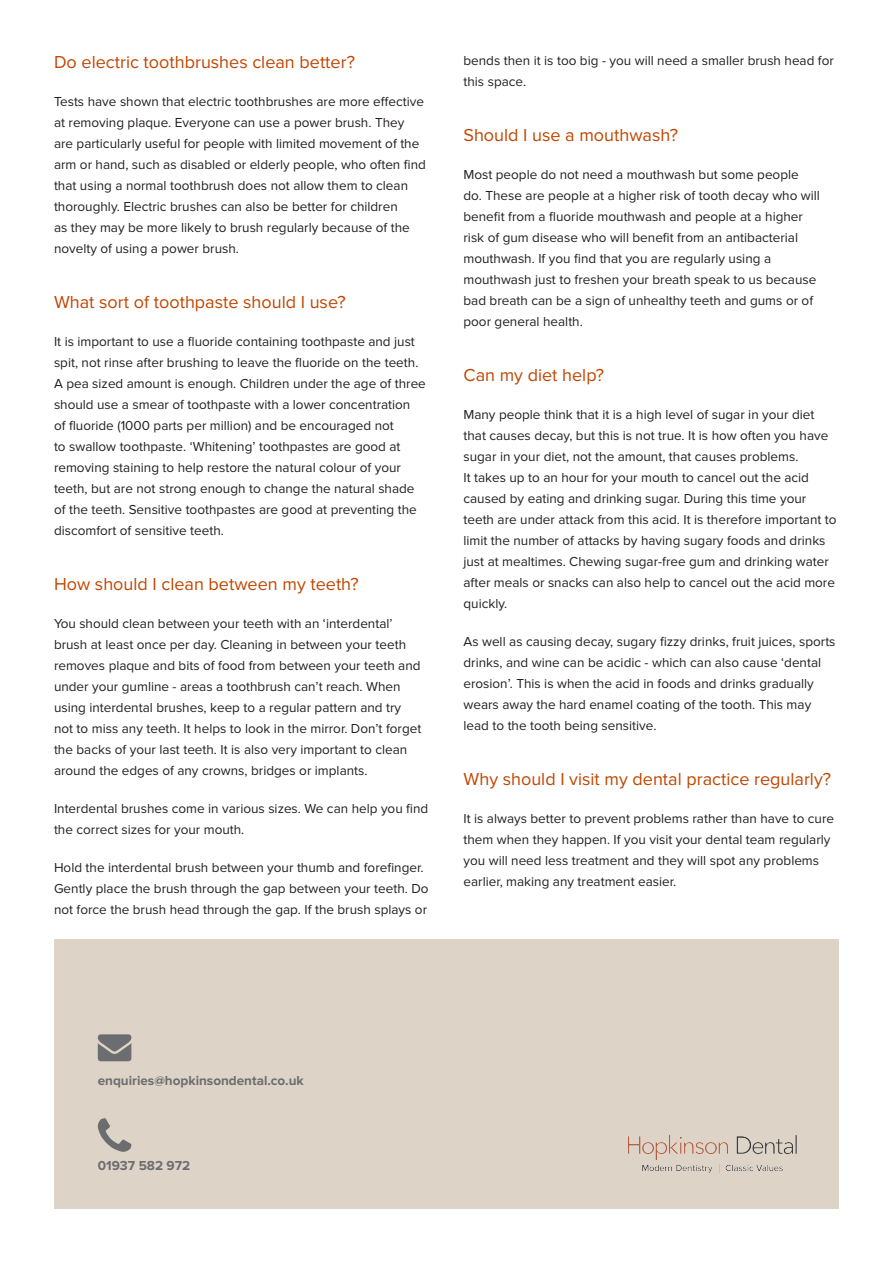
<style>
.page{position:relative;width:893px;height:1263px;background:#fff}
.page>*{position:absolute;margin:0;border:0;box-sizing:border-box;transform-origin:0 0}
.t1{font:18px "Proxima Nova";color:#c14600}
.t2{font:13.5px/21px "Proxima Nova";color:#231f20}
.t3{font:700 13.5px "Proxima Nova";color:#6c6d70}
</style>
<div class="page">
<div style="left:54px;top:940px;width:785px;height:269px;background:#ddd3c7"></div>
<img style="left:628px;top:1135px;width:169px;height:38px">
<svg style="left:98px;top:1034px;width:33px;height:27px"></svg>
<svg style="left:98px;top:1118px;width:33px;height:34px"></svg>
<p class="t1" style="left:54px;top:52px;width:302px">Do electric toothbrushes clean better?</p>
<p class="t2" style="left:54px;top:92px;width:373px">Tests have shown that electric toothbrushes are more effective at removing plaque. Everyone can use a power brush. They are particularly useful for people with limited movement of the arm or hand, such as disabled or elderly people, who often find that using a normal toothbrush does not allow them to clean thoroughly. Electric brushes can also be better for children<br>as they may be more likely to brush regularly because of the novelty of using a power brush.</p>
<p class="t1" style="left:54px;top:292px;width:293px">What sort of toothpaste should I use?</p>
<p class="t2" style="left:54px;top:332px;width:373px">It is important to use a fluoride containing toothpaste and just spit, not rinse after brushing to leave the fluoride on the teeth.<br>A pea sized amount is enough. Children under the age of three should use a smear of toothpaste with a lower concentration<br>of fluoride (1000 parts per million) and be encouraged not<br>to swallow toothpaste. ‘Whitening’ toothpastes are good at removing staining to help restore the natural colour of your teeth, but are not strong enough to change the natural shade of the teeth. Sensitive toothpastes are good at preventing the discomfort of sensitive teeth.</p>
<p class="t1" style="left:54px;top:574px;width:306px">How should I clean between my teeth?</p>
<p class="t2" style="left:54px;top:614px;width:369px">You should clean between your teeth with an ‘interdental’ brush at least once per day. Cleaning in between your teeth removes plaque and bits of food from between your teeth and under your gumline - areas a toothbrush can’t reach. When using interdental brushes, keep to a regular pattern and try not to miss any teeth. It helps to look in the mirror. Don’t forget the backs of your last teeth. It is also very important to clean around the edges of any crowns, bridges or implants.</p>
<p class="t2" style="left:54px;top:799px;width:376px">Interdental brushes come in various sizes. We can help you find the correct sizes for your mouth.</p>
<p class="t2" style="left:54px;top:858px;width:376px">Hold the interdental brush between your thumb and forefinger.<br>Gently place the brush through the gap between your teeth. Do not force the brush head through the gap. If the brush splays or</p>
<p class="t2" style="left:463px;top:50px;width:372px">bends then it is too big - you will need a smaller brush head for this space.</p>
<p class="t1" style="left:463px;top:124px;width:216px">Should I use a mouthwash?</p>
<p class="t2" style="left:463px;top:164px;width:358px">Most people do not need a mouthwash but some people do. These are people at a higher risk of tooth decay who will benefit from a fluoride mouthwash and people at a higher risk of gum disease who will benefit from an antibacterial mouthwash. If you find that you are regularly using a mouthwash just to freshen your breath speak to us because bad breath can be a sign of unhealthy teeth and gums or of poor general health.</p>
<p class="t1" style="left:463px;top:364px;width:142px">Can my diet help?</p>
<p class="t2" style="left:463px;top:404px;width:375px">Many people think that it is a high level of sugar in your diet that causes decay, but this is not true. It is how often you have sugar in your diet, not the amount, that causes problems.<br>It takes up to an hour for your mouth to cancel out the acid caused by eating and drinking sugar. During this time your teeth are under attack from this acid. It is therefore important to limit the number of attacks by having sugary foods and drinks just at mealtimes. Chewing sugar-free gum and drinking water after meals or snacks can also help to cancel out the acid more quickly.</p>
<p class="t2" style="left:463px;top:631px;width:374px">As well as causing decay, sugary fizzy drinks, fruit juices, sports drinks, and wine can be acidic - which can also cause ‘dental erosion’. This is when the acid in foods and drinks gradually wears away the hard enamel coating of the tooth. This may lead to the tooth being sensitive.</p>
<p class="t1" style="left:463px;top:768px;width:369px">Why should I visit my dental practice regularly?</p>
<p class="t2" style="left:463px;top:808px;width:372px">It is always better to prevent problems rather than have to cure them when they happen. If you visit your dental team regularly you will need less treatment and they will spot any problems earlier, making any treatment easier.</p>
<p class="t3" style="left:98px;top:1072px;width:207px">enquiries@hopkinsondental.co.uk</p>
<p class="t3" style="left:98px;top:1157px;width:94px">01937 582 972</p>
</div>
